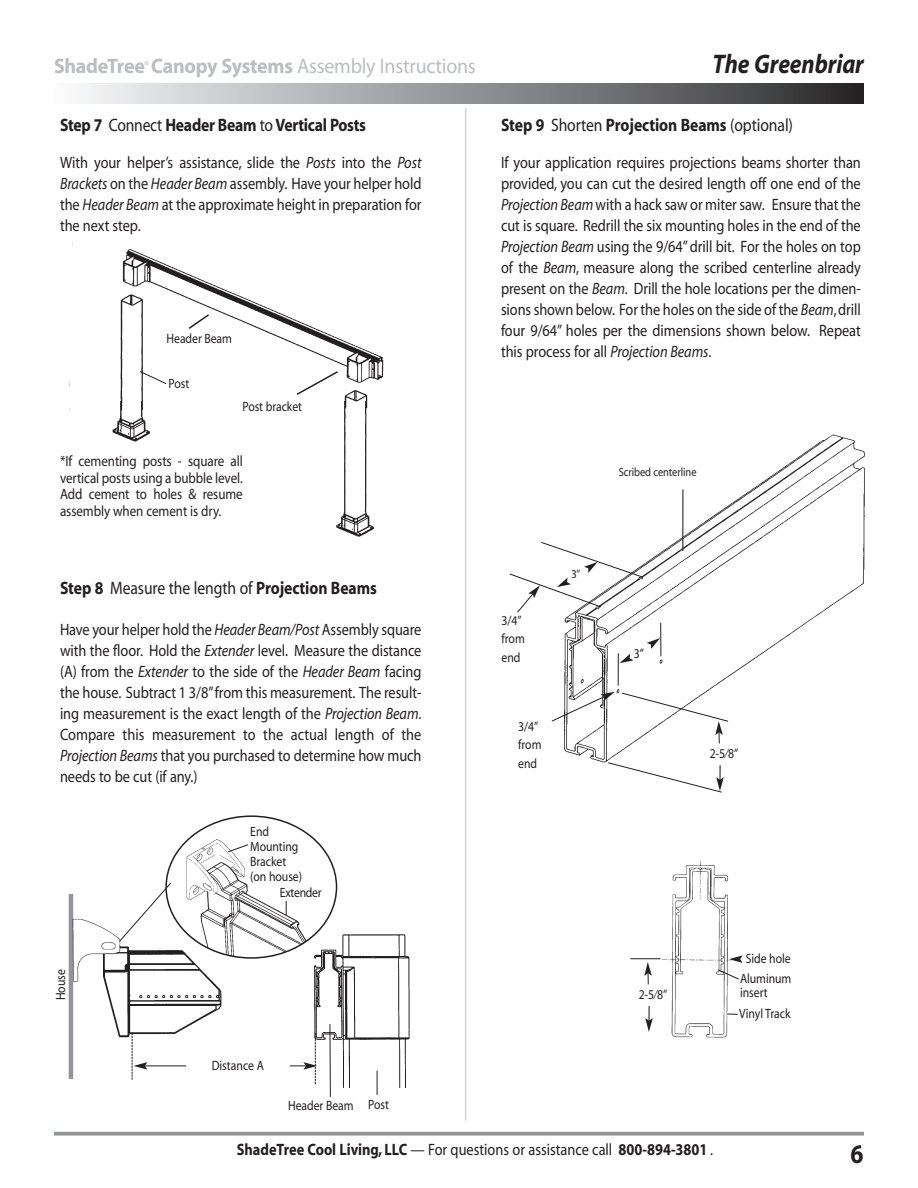
<style>
.page{position:relative;width:918px;height:1188px;background:#fff}
.page>*{position:absolute;margin:0;border:0;box-sizing:border-box;transform-origin:0 0}
.t1{font:italic 700 27px "Myriad";letter-spacing:-.005em;color:#231f20;scale:.87 1}
.t2{font:700 27px "Myriad";color:#231f20;scale:.87 1}
.t3{font:700 21px "Myriad";letter-spacing:-.01em;color:#bcbdc0;scale:.95 1}
.t4{font:700 18px "Myriad";letter-spacing:-.01em;color:#231f20;scale:.87 1}
.t5{font:16.5px/21px "Myriad";letter-spacing:-.005em;color:#231f20;text-align:justify;scale:.87 1}
.t6{font:700 16.5px "Myriad";color:#231f20;scale:.87 1}
.t7{font:15px/16.5px "Myriad";letter-spacing:-.005em;color:#231f20;text-align:justify;scale:.87 1}
.t8{font:13.5px/18.3px "Myriad";letter-spacing:-.005em;color:#231f20;scale:.87 1}
.t9{font:13.5px "Myriad";letter-spacing:-.025em;color:#231f20;scale:.87 1}
.t10{font:12px "Myriad";letter-spacing:-.005em;color:#231f20;scale:.87 1}
.s1{font-weight:400}
.s2{font-style:italic}
</style>
<div class="page">
<img style="left:564px;top:434px;width:301px;height:329px">
<hr style="left:660px;top:623px;width:1px;height:33px;background:#231f20">
<hr style="left:682px;top:490px;width:1px;height:61px;background:#231f20">
<svg style="left:551px;top:638px;width:178px;height:106px"></svg>
<svg style="left:509px;top:541px;width:135px;height:72px"></svg>
<svg style="left:607px;top:762px;width:136px;height:370px"></svg>
<img style="left:72px;top:241px;width:102px;height:27px">
<img style="left:69px;top:268px;width:315px;height:143px">
<img style="left:77px;top:401px;width:307px;height:136px">
<img style="left:292px;top:934px;width:118px;height:153px">
<img style="left:105px;top:959px;width:117px;height:121px">
<hr style="left:145px;top:1066px;width:161px;height:1px;background:#231f20">
<svg style="left:132px;top:1033px;width:15px;height:47px"></svg>
<svg style="left:303px;top:1033px;width:14px;height:51px"></svg>
<div style="left:186px;top:1058px;width:103px;height:33px;background:#fff"></div>
<hr style="left:330px;top:1024px;width:1px;height:73px;background:#231f20">
<svg style="left:377px;top:1071px;width:1px;height:24px"></svg>
<hr style="left:69px;top:894px;width:4px;height:185px;background:#939598">
<svg style="left:128px;top:815px;width:209px;height:144px"></svg>
<img style="left:72px;top:911px;width:56px;height:73px">
<svg style="left:187px;top:313px;width:24px;height:17px"></svg>
<svg style="left:295px;top:370px;width:45px;height:26px"></svg>
<hr style="left:465px;top:108px;width:1px;height:1013px;background:#d1d2d4">
<svg style="left:54px;top:1132px;width:810px;height:4px;fill:#939598"></svg>
<div style="left:54px;top:84px;width:810px;height:20px;background:linear-gradient(to right,#fafcfe,#2b2b2e)"></div>
<p class="t3" style="left:54px;top:58px;width:446px">ShadeTree<sup>®</sup> Canopy Systems <span class="s1">Assembly Instructions</span></p>
<h1 class="t1" style="left:713px;top:54px;width:176px">The Greenbriar</h1>
<p class="t4" style="left:60px;top:119px;width:353px">Step 7 <span class="s1">Connect</span> Header Beam <span class="s1">to</span> Vertical Posts</p>
<p class="t5" style="left:60px;top:153px;width:417px">With your helper’s assistance, slide the <span class="s2">Posts</span> into the <span class="s2">Post Brackets</span> on the <span class="s2">Header Beam</span> assembly. Have your helper hold the <span class="s2">Header Beam</span> at the approximate height in preparation for the next step.</p>
<p class="t8" style="left:167px;top:330px;width:77px">Header Beam</p>
<p class="t8" style="left:169px;top:375px;width:25px">Post</p>
<p class="t8" style="left:242px;top:398px;width:70px">Post bracket</p>
<p class="t7" style="left:60px;top:454px;width:212px">*If cementing posts - square all vertical posts using a bubble level.<br>Add cement to holes &amp; resume assembly when cement is dry.</p>
<p class="t4" style="left:60px;top:581px;width:366px">Step 8 <span class="s1">Measure the length of</span> Projection Beams</p>
<p class="t5" style="left:60px;top:620px;width:417px">Have your helper hold the <span class="s2">Header Beam/Post</span> Assembly square with the floor. Hold the <span class="s2">Extender</span> level. Measure the distance (A) from the <span class="s2">Extender</span> to the side of the <span class="s2">Header Beam</span> facing the house. Subtract 1 3/8”from this measurement. The result&shy;ing measurement is the exact length of the <span class="s2">Projection Beam</span>.<br>Compare this measurement to the actual length of the <span class="s2">Projection Beams</span> that you purchased to determine how much needs to be cut (if any.)</p>
<p class="t8" style="left:53px;top:1000px;width:37px;rotate:-90deg">House</p>
<p class="t8" style="left:250px;top:825px;width:61px;line-height:15px">End<br>Mounting<br>Bracket (on house)</p>
<p class="t9" style="left:280px;top:888px;width:50px">Extender</p>
<p class="t8" style="left:212px;top:1057px;width:62px">Distance A</p>
<p class="t8" style="left:288px;top:1097px;width:117px">Header Beam Post</p>
<p class="t4" style="left:501px;top:119px;width:337px">Step 9 <span class="s1">Shorten</span> Projection Beams <span class="s1">(optional)</span></p>
<p class="t5" style="left:501px;top:153px;width:415px">If your application requires projections beams shorter than provided, you can cut the desired length off one end of the <span class="s2">Projection Beam</span> with a hack saw or miter saw. Ensure that the cut is square. Redrill the six mounting holes in the end of the <span class="s2">Projection Beam</span> using the 9/64”drill bit. For the holes on top of the <span class="s2">Beam</span>, measure along the scribed centerline already present on the <span class="s2">Beam</span>. Drill the hole locations per the dimen&shy;sions shown below. For the holes on the side of the <span class="s2">Beam</span>,drill four 9/64” holes per the dimensions shown below. Repeat this process for all <span class="s2">Projection Beams</span>.</p>
<p class="t8" style="left:502px;top:613px;width:28px">3/4” from end</p>
<p class="t8" style="left:518px;top:719px;width:28px">3/4” from end</p>
<p class="t10" style="left:571px;top:570px;width:12px">3”</p>
<p class="t10" style="left:619px;top:467px;width:91px">Scribed centerline</p>
<p class="t8" style="left:634px;top:645px;width:13px">3”</p>
<p class="t8" style="left:710px;top:746px;width:34px">2-5⁄8”</p>
<p class="t8" style="left:746px;top:950px;width:53px">Side hole</p>
<p class="t8" style="left:740px;top:970px;width:60px">Aluminum</p>
<p class="t8" style="left:639px;top:987px;width:34px">2-5⁄8”</p>
<p class="t8" style="left:740px;top:985px;width:33px">insert</p>
<p class="t8" style="left:739px;top:1006px;width:60px">Vinyl Track</p>
<p class="t6" style="left:237px;top:1144px;width:549px">ShadeTree Cool Living, LLC <span class="s1">— For questions or assistance call</span> 800-894-3801 <span class="s1">.</span></p>
<h1 class="t2" style="left:851px;top:1144px;width:16px">6</h1>
</div>
